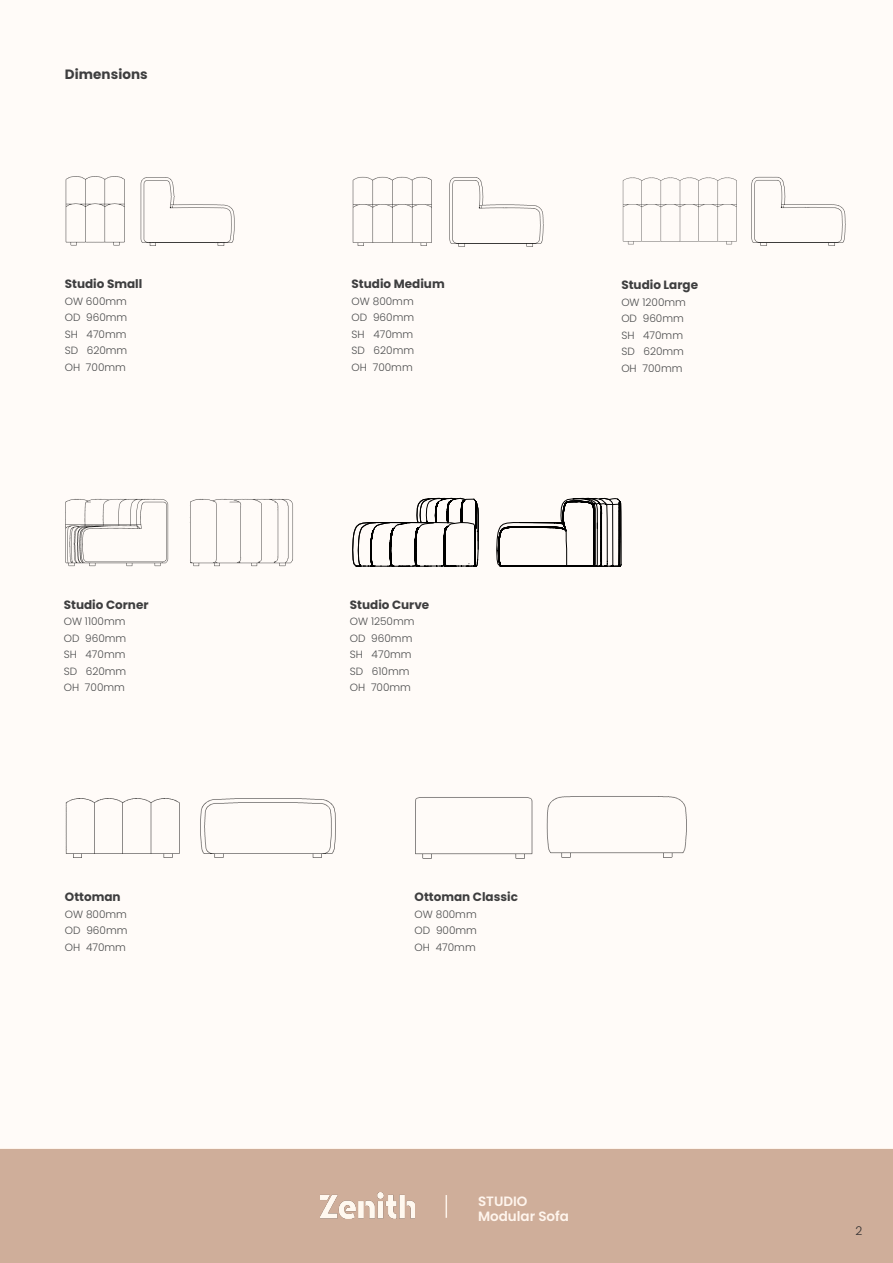
<style>
.page{position:relative;width:893px;height:1263px;background:#fffbf8}
.page>*{position:absolute;margin:0;border:0;box-sizing:border-box;transform-origin:0 0}
.PRODUCT_NAME_BOTTOM{font:600 13.5px/15px "Poppins";color:#fff5ed}
.COPY{font:700 13.5px "Poppins";letter-spacing:.005em;color:#3e3e3f}
.COPY-2{font:700 12px "Poppins";color:#3e3e3f}
.t1{font:300 12px "Poppins";color:#312f30}
.COPY-3{font:300 10.5px/16.5px "Poppins";color:#4b4c4d}
</style>
<div class="page">
<div style="left:0;top:1150px;width:893px;height:113px;background:#cfae9a"></div>
<svg style="left:446px;top:1195px;width:1px;height:23px"></svg>
<img style="left:321px;top:1193px;width:94px;height:25px">
<img style="left:65px;top:176px;width:60px;height:70px">
<img style="left:140px;top:177px;width:95px;height:69px">
<img style="left:352px;top:177px;width:8px;height:69px">
<img style="left:523px;top:204px;width:21px;height:43px">
<img style="left:622px;top:177px;width:115px;height:68px">
<img style="left:751px;top:176px;width:95px;height:70px">
<img style="left:65px;top:499px;width:104px;height:67px">
<img style="left:189px;top:499px;width:104px;height:67px">
<img style="left:65px;top:798px;width:115px;height:60px">
<img style="left:200px;top:798px;width:136px;height:60px">
<img style="left:546px;top:796px;width:141px;height:62px">
<img style="left:415px;top:797px;width:118px;height:62px">
<svg style="left:360px;top:176px;width:163px;height:322px"></svg>
<svg style="left:352px;top:498px;width:127px;height:69px"></svg>
<svg style="left:496px;top:481px;width:126px;height:86px"></svg>
<p class="COPY" style="left:65px;top:66px;width:84px">Dimensions</p>
<p class="COPY-2" style="left:65px;top:277px;width:79px">Studio Small</p>
<p class="COPY-3" style="left:65px;top:293px;width:64px">OW 600mm</p>
<p class="COPY-3" style="left:65px;top:309px;width:64px">OD 960mm</p>
<p class="COPY-3" style="left:65px;top:326px;width:64px">SH 470mm<br>SD 620mm</p>
<p class="COPY-3" style="left:65px;top:359px;width:63px">OH 700mm</p>
<p class="COPY-2" style="left:64px;top:598px;width:86px">Studio Corner</p>
<p class="COPY-3" style="left:64px;top:613px;width:63px">OW 1100mm</p>
<p class="COPY-3" style="left:64px;top:630px;width:64px">OD 960mm</p>
<p class="COPY-3" style="left:64px;top:646px;width:63px">SH 470mm</p>
<p class="COPY-3" style="left:64px;top:663px;width:64px">SD 620mm</p>
<p class="COPY-3" style="left:64px;top:679px;width:63px">OH 700mm</p>
<p class="COPY-2" style="left:65px;top:890px;width:57px">Ottoman</p>
<p class="COPY-3" style="left:65px;top:906px;width:64px">OW 800mm</p>
<p class="COPY-3" style="left:65px;top:922px;width:64px">OD 960mm</p>
<p class="COPY-3" style="left:65px;top:939px;width:63px">OH 470mm</p>
<p class="COPY-2" style="left:352px;top:277px;width:95px">Studio Medium</p>
<p class="COPY-3" style="left:352px;top:293px;width:64px">OW 800mm</p>
<p class="COPY-3" style="left:352px;top:309px;width:64px">OD 960mm</p>
<p class="COPY-3" style="left:352px;top:326px;width:63px">SH 470mm</p>
<p class="COPY-3" style="left:352px;top:342px;width:64px">SD 620mm</p>
<p class="COPY-3" style="left:352px;top:359px;width:63px">OH 700mm</p>
<p class="COPY-2" style="left:350px;top:598px;width:81px">Studio Curve</p>
<p class="COPY-3" style="left:350px;top:613px;width:66px">OW 1250mm</p>
<p class="COPY-3" style="left:350px;top:630px;width:64px">OD 960mm</p>
<p class="COPY-3" style="left:350px;top:646px;width:63px">SH 470mm</p>
<p class="COPY-3" style="left:350px;top:663px;width:61px">SD 610mm</p>
<p class="COPY-3" style="left:350px;top:679px;width:63px">OH 700mm</p>
<p class="COPY-2" style="left:415px;top:890px;width:105px">Ottoman Classic</p>
<p class="COPY-3" style="left:415px;top:906px;width:64px">OW 800mm</p>
<p class="COPY-3" style="left:415px;top:922px;width:64px">OD 900mm</p>
<p class="COPY-3" style="left:415px;top:939px;width:63px">OH 470mm</p>
<p class="COPY-2" style="left:621px;top:278px;width:78px">Studio Large</p>
<p class="COPY-3" style="left:621px;top:294px;width:66px">OW 1200mm</p>
<p class="COPY-3" style="left:621px;top:310px;width:64px">OD 960mm</p>
<p class="COPY-3" style="left:621px;top:327px;width:63px">SH 470mm</p>
<p class="COPY-3" style="left:621px;top:343px;width:64px">SD 620mm</p>
<p class="COPY-3" style="left:621px;top:360px;width:63px">OH 700mm</p>
<p class="PRODUCT_NAME_BOTTOM" style="left:478px;top:1194px;width:93px">STUDIO<br>Modular Sofa</p>
<p class="t1" style="left:856px;top:1224px;width:8px">2</p>
</div>
